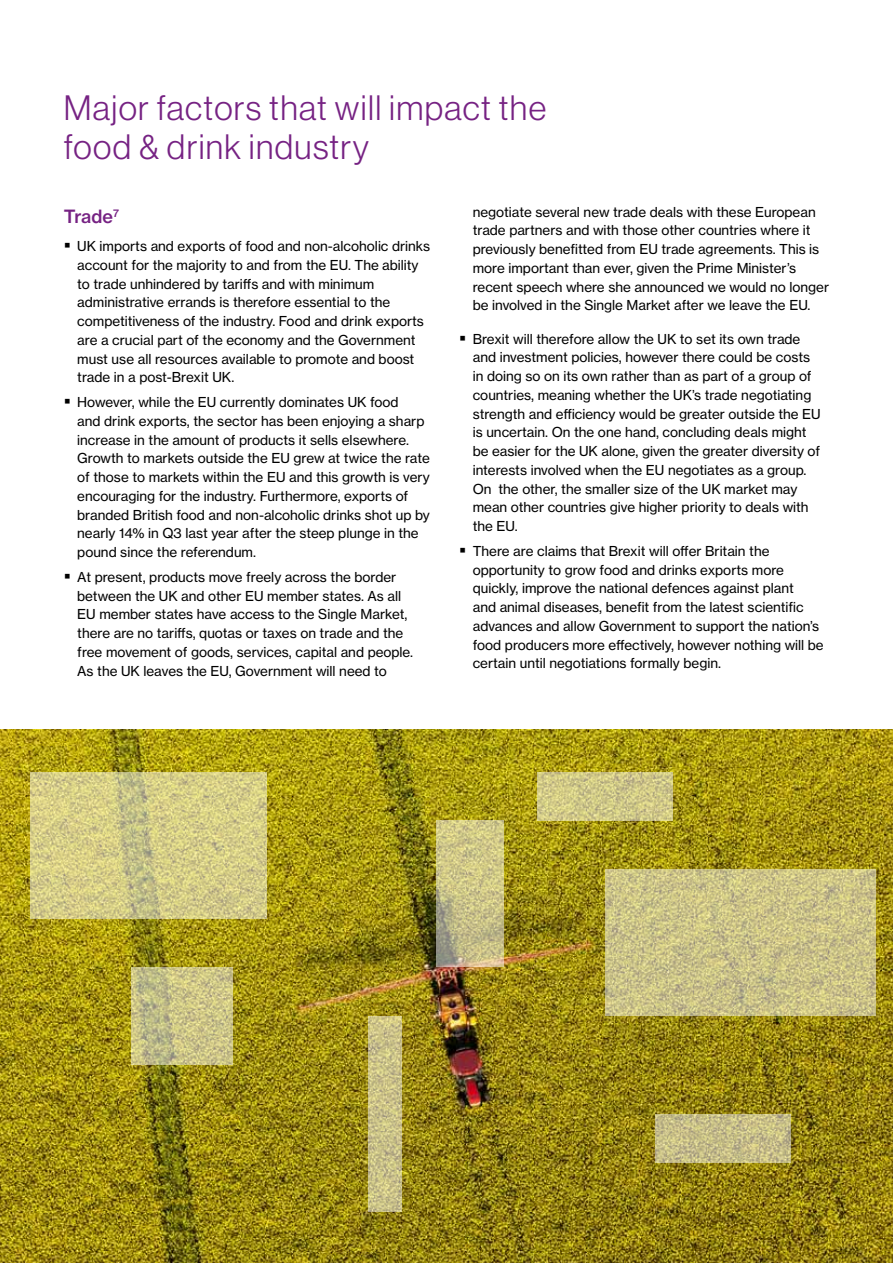
<style>
.page{position:relative;width:893px;height:1263px;background:#fff}
.page>*{position:absolute;margin:0;border:0;box-sizing:border-box;transform-origin:0 0}
.t1{font:34.5px/39px "N Haas Grotesk DS Std 45 Lt";letter-spacing:.04em;color:#762283}
.t2{font:18px "N Haas Grotesk TX Std 65 Md";letter-spacing:-.005em;color:#762283}
.t3{font:13.5px/18.8px "N Haas Grotesk TX Std 55 Rg";color:#000}
</style>
<div class="page">
<img style="left:0;top:729px;width:893px;height:534px">
<svg style="left:537px;top:772px;width:136px;height:48px"></svg>
<svg style="left:30px;top:772px;width:237px;height:146px"></svg>
<svg style="left:131px;top:967px;width:102px;height:98px"></svg>
<svg style="left:368px;top:1016px;width:34px;height:196px"></svg>
<svg style="left:436px;top:820px;width:68px;height:147px"></svg>
<svg style="left:605px;top:869px;width:271px;height:147px"></svg>
<svg style="left:655px;top:1114px;width:136px;height:49px"></svg>
<h1 class="t1" style="left:64px;top:89px;width:484px">Major factors that will impact the food &amp; drink industry</h1>
<h2 class="t2" style="left:64px;top:206px;width:57px">Trade<sup>7</sup></h2>
<p class="t3" style="left:77px;top:237px;width:354px">UK imports and exports of food and non-alcoholic drinks account for the majority to and from the EU. The ability to trade unhindered by tariffs and with minimum administrative errands is therefore essential to the competitiveness of the industry. Food and drink exports are a crucial part of the economy and the Government must use all resources available to promote and boost trade in a post-Brexit UK.</p>
<p class="t3" style="left:77px;top:393px;width:354px">However, while the EU currently dominates UK food<br>and drink exports, the sector has been enjoying a sharp increase in the amount of products it sells elsewhere.<br>Growth to markets outside the EU grew at twice the rate of those to markets within the EU and this growth is very encouraging for the industry. Furthermore, exports of branded British food and non-alcoholic drinks shot up by nearly 14% in Q3 last year after the steep plunge in the pound since the referendum.</p>
<p class="t3" style="left:77px;top:568px;width:337px">At present, products move freely across the border between the UK and other EU member states. As all EU member states have access to the Single Market, there are no tariffs, quotas or taxes on trade and the free movement of goods, services, capital and people.<br>As the UK leaves the EU, Government will need to</p>
<p class="t3" style="left:473px;top:202px;width:358px">negotiate several new trade deals with these European trade partners and with those other countries where it previously benefitted from EU trade agreements. This is more important than ever, given the Prime Minister’s recent speech where she announced we would no longer be involved in the Single Market after we leave the EU.</p>
<p class="t3" style="left:473px;top:329px;width:349px">Brexit will therefore allow the UK to set its own trade and investment policies, however there could be costs in doing so on its own rather than as part of a group of countries, meaning whether the UK’s trade negotiating strength and efficiency would be greater outside the EU is uncertain. On the one hand, concluding deals might be easier for the UK alone, given the greater diversity of interests involved when the EU negotiates as a group.<br>On the other, the smaller size of the UK market may mean other countries give higher priority to deals with the EU.</p>
<p class="t3" style="left:473px;top:542px;width:352px">There are claims that Brexit will offer Britain the opportunity to grow food and drinks exports more quickly, improve the national defences against plant<br>and animal diseases, benefit from the latest scientific advances and allow Government to support the nation’s food producers more effectively, however nothing will be certain until negotiations formally begin.</p>
</div>
